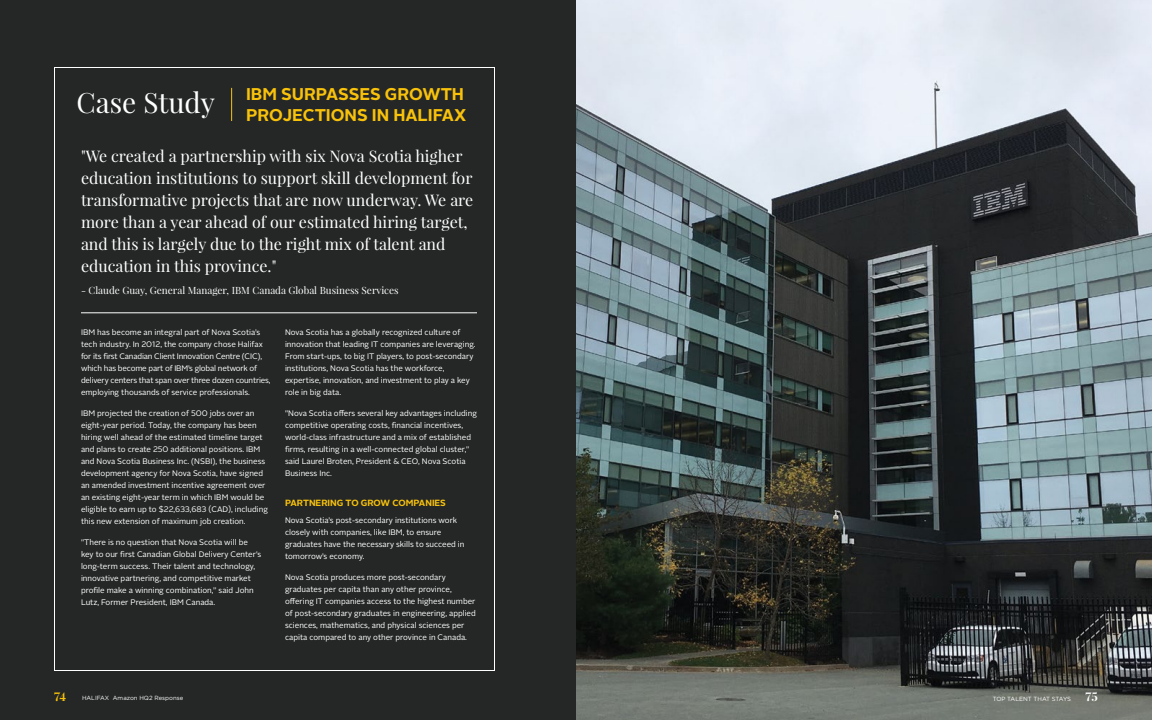
<style>
.page{position:relative;width:1152px;height:720px;background:#242726}
.page>*{position:absolute;margin:0;border:0;box-sizing:border-box;transform-origin:0 0}
.t1{font:28px "Playfair Display";color:#fff}
.t2{font:700 17px/21px "Alright Sans";color:#f9c20a}
.t3{font:16px/22px "Playfair Display";color:#fff}
.t4{font:700 12px "Playfair Display";color:#f9c20a}
.t5{font:700 12px "Playfair Display";color:#fff}
.t6{font:10px "Playfair Display";color:#fff}
.t7{font:700 9px "Alright Sans";color:#f9c20a}
.t8{font:8px/12px "Alright Sans";color:#fff}
.t9{font:8px/12px "Alright Sans";letter-spacing:-.02em;color:#fff}
.t10{font:6px "Gotham";color:#fff}
</style>
<div class="page">
<img style="left:576px;top:0;width:576px;height:720px">
<hr style="left:81px;top:312px;width:396px;height:1px;background:#fff">
<hr style="left:231px;top:88px;width:1px;height:33px;background:#f9c20a">
<h1 class="t1" style="left:76px;top:85px;width:140px">Case Study</h1>
<h2 class="t2" style="left:246px;top:84px;width:222px">IBM SURPASSES GROWTH<br>PROJECTIONS IN HALIFAX</h2>
<p class="t3" style="left:81px;top:145px;width:394px">"We created a partnership with six Nova Scotia higher education institutions to support skill development for transformative projects that are now underway. We are more than a year ahead of our estimated hiring target, and this is largely due to the right mix of talent and education in this province."</p>
<p class="t6" style="left:81px;top:284px;width:319px">- Claude Guay, General Manager, IBM Canada Global Business Services</p>
<p class="t9" style="left:81px;top:326px;width:191px">IBM has become an integral part of Nova Scotia’s tech industry. In 2012, the company chose Halifax for its first Canadian Client Innovation Centre (CIC), which has become part of IBM’s global network of delivery centers that span over three dozen countries, employing thousands of service professionals.</p>
<p class="t8" style="left:81px;top:407px;width:189px">IBM projected the creation of 500 jobs over an eight-year period. Today, the company has been hiring well ahead of the estimated timeline target and plans to create 250 additional positions. IBM and Nova Scotia Business Inc. (NSBI), the business development agency for Nova Scotia, have signed an amended investment incentive agreement over an existing eight-year term in which IBM would be eligible to earn up to $22,633,683 (CAD), including this new extension of maximum job creation.</p>
<p class="t8" style="left:81px;top:536px;width:182px">"There is no question that Nova Scotia will be key to our first Canadian Global Delivery Center's long-term success. Their talent and technology, innovative partnering, and competitive market profile make a winning combination,” said John Lutz, Former President, IBM Canada.</p>
<p class="t8" style="left:285px;top:326px;width:192px">Nova Scotia has a globally recognized culture of innovation that leading IT companies are leveraging.<br>From start-ups, to big IT players, to post-secondary institutions, Nova Scotia has the workforce, expertise, innovation, and investment to play a key role in big data.</p>
<p class="t8" style="left:285px;top:407px;width:194px">"Nova Scotia offers several key advantages including competitive operating costs, financial incentives, world-class infrastructure and a mix of established firms, resulting in a well-connected global cluster," said Laurel Broten, President &amp; CEO, Nova Scotia Business Inc.</p>
<p class="t7" style="left:285px;top:497px;width:162px">PARTNERING TO GROW COMPANIES</p>
<p class="t8" style="left:285px;top:514px;width:181px">Nova Scotia’s post-secondary institutions work closely with companies, like IBM, to ensure graduates have the necessary skills to succeed in tomorrow’s economy.</p>
<p class="t8" style="left:285px;top:571px;width:192px">Nova Scotia produces more post-secondary graduates per capita than any other province, offering IT companies access to the highest number of post-secondary graduates in engineering, applied sciences, mathematics, and physical sciences per capita compared to any other province in Canada.</p>
<h3 class="t4" style="left:54px;top:689px;width:14px">74</h3>
<p class="t10" style="left:82px;top:694px;width:103px">HALIFAX Amazon HQ2 Response</p>
<h3 class="t5" style="left:1086px;top:689px;width:14px">75</h3>
<p class="t10" style="left:993px;top:695px;width:80px">TOP TALENT THAT STAYS</p>
</div>
